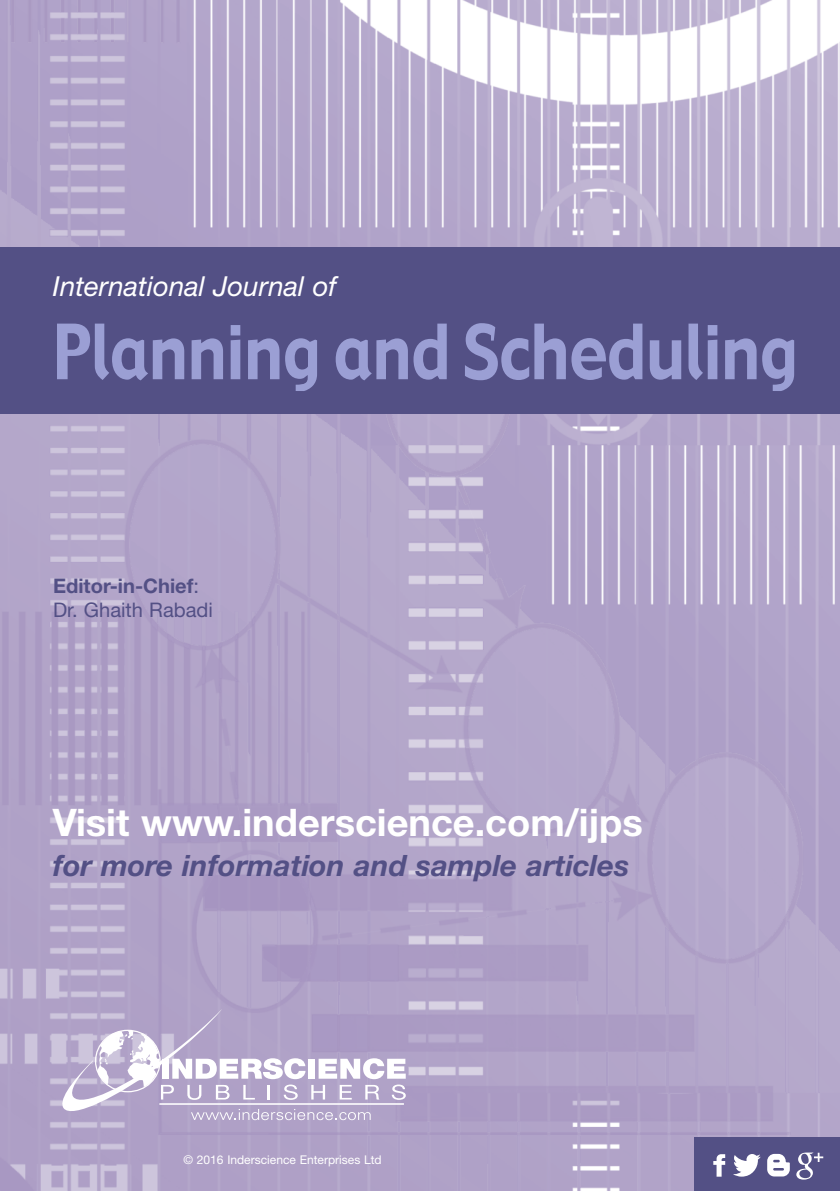
<style>
.page{position:relative;width:840px;height:1191px;background:#fff}
.page>*{position:absolute;margin:0;border:0;box-sizing:border-box;transform-origin:0 0}
.t1{font:74.2px "Gadget";color:#9b9fd4;scale:.86 1}
.t2{font:700 38px "Helvetica Neue";color:#fff}
.t3{font:italic 700 29.4px "Helvetica Neue";color:#535085}
.t4{font:italic 27.6px "Helvetica Neue";color:#fff}
.t5{font:20px/24.4px "Helvetica Neue";color:#535085}
.t6{font:12px "Helvetica Neue";color:#fff}
.s1{font-weight:700}
</style>
<div class="page">
<img style="left:0;top:0;width:839px;height:1191px">
<div style="left:0;top:247px;width:839px;height:166px;background:#535085"></div>
<svg style="left:62px;top:1009px;width:343px;height:111px;background:#bfb4d2"></svg>
<div style="left:694px;top:1137px;width:145px;height:54px;background:#535085"></div>
<svg style="left:713px;top:1154px;width:11px;height:22px"></svg>
<svg style="left:733px;top:1154px;width:27px;height:22px"></svg>
<svg style="left:767px;top:1153px;width:22px;height:23px"></svg>
<svg style="left:796px;top:1152px;width:26px;height:27px"></svg>
<p class="t4" style="left:53px;top:277px;width:285px">International Journal of</p>
<h1 class="t1" style="left:53px;top:324px;width:867px">Planning and Scheduling</h1>
<p class="t5" style="left:53px;top:575px;width:161px"><span class="s1">Editor-in-Chief</span>:<br>Dr. Ghaith Rabadi</p>
<p class="t2" style="left:53px;top:809px;width:591px">Visit www.inderscience.com/ijps</p>
<p class="t3" style="left:53px;top:854px;width:577px">for more information and sample articles</p>
<p class="t6" style="left:183px;top:1155px;width:199px">© 2016 Inderscience Enterprises Ltd</p>
</div>
